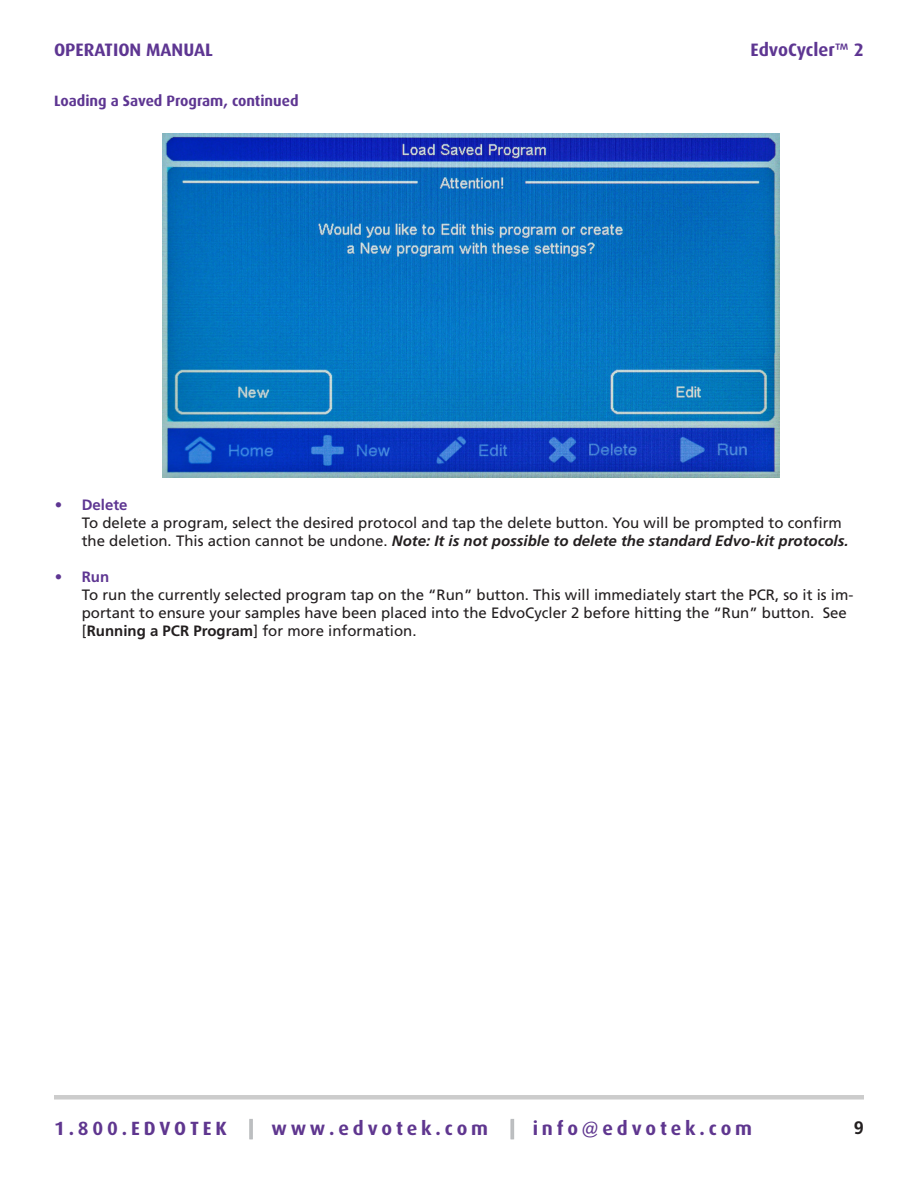
<style>
.page{position:relative;width:918px;height:1188px;background:#fff}
.page>*{position:absolute;margin:0;border:0;box-sizing:border-box;transform-origin:0 0}
.t1{font:700 19.2px "Dax";letter-spacing:.2em;color:#5f368f}
.t2{font:700 18px "Dax";color:#5e3692}
.t3{font:700 18px "Frutiger";color:#231f20}
.Body_Text_2{font:15px/18px "Frutiger";color:#231f20}
.Subhead_3{font:700 15px "Dax";color:#5e3692}
.Subhead_3-2{font:700 15px "Frutiger";color:#5e3692}
.s1{font-weight:700;font-style:italic}
.s2{font-weight:700}
.s3{color:#bbbdbf}
</style>
<div class="page">
<div style="left:249px;top:1119px;width:4px;height:20px;border:1px solid #bbbdbf"></div>
<div style="left:511px;top:1119px;width:3px;height:20px;border:1px solid #bbbdbf"></div>
<div style="left:54px;top:1095px;width:810px;height:5px;background:#ccc"></div>
<img style="left:162px;top:133px;width:617px;height:344px">
<p class="t2" style="left:54px;top:39px;width:161px">OPERATION MANUAL</p>
<p class="t2" style="left:751px;top:39px;width:115px">EdvoCycler™ 2</p>
<p class="Subhead_3" style="left:54px;top:92px;width:246px">Loading a Saved Program, continued</p>
<p class="Subhead_3-2" style="left:55px;top:496px;width:74px">• Delete</p>
<p class="Body_Text_2" style="left:82px;top:514px;width:768px">To delete a program, select the desired protocol and tap the delete button. You will be prompted to confirm the deletion. This action cannot be undone. <span class="s1">Note: It is not possible to delete the standard Edvo-kit protocols.</span></p>
<p class="Subhead_3-2" style="left:55px;top:568px;width:56px">• Run</p>
<p class="Body_Text_2" style="left:82px;top:586px;width:773px">To run the currently selected program tap on the “Run” button. This will immediately start the PCR, so it is im&shy;portant to ensure your samples have been placed into the EdvoCycler 2 before hitting the “Run” button. See [<span class="s2">Running a PCR Program</span>] for more information.</p>
<p class="t1" style="left:54px;top:1117px;width:700px">1.800.EDVOTEK <span class="s3">|</span> www.edvotek.com <span class="s3">|</span> info@edvotek.com</p>
<p class="t3" style="left:854px;top:1117px;width:12px">9</p>
</div>
